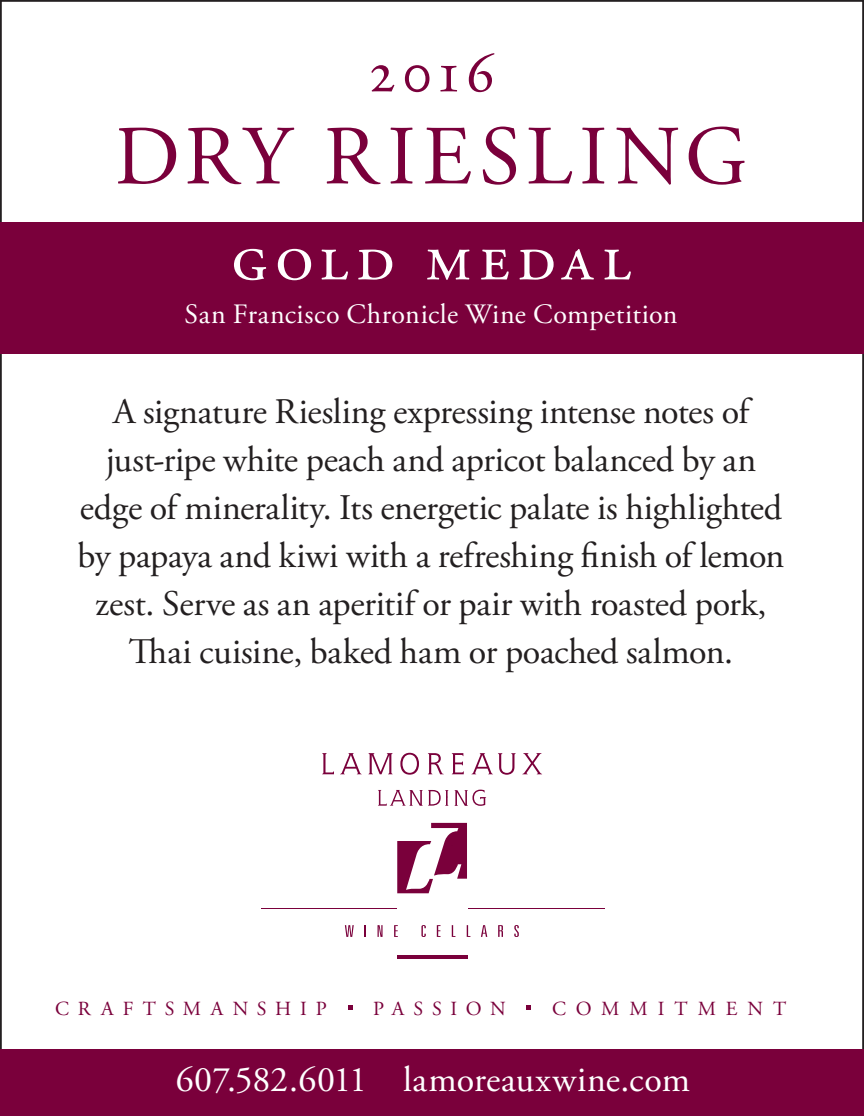
<style>
.page{position:relative;width:864px;height:1116px;background:#fff}
.page>*{position:absolute;margin:0;border:0;box-sizing:border-box;transform-origin:0 0}
.t1{font:84px "Adobe Garamond Pro";letter-spacing:.08em;color:#7a003b}
.t2{font:68px "Adobe Garamond Pro";letter-spacing:.115em;color:#fff}
.t3{font:60px "Adobe Garamond Pro";color:#7a003b}
.t4{font:36px/48px "Adobe Garamond Pro";letter-spacing:-.01em;color:#231f20;text-align:center}
.t5{font:36px "Adobe Garamond Pro";letter-spacing:.01em;color:#fff}
.t6{font:28px "Adobe Garamond Pro";letter-spacing:.02em;color:#fff}
.t7{font:20px "Adobe Garamond Pro";letter-spacing:.46em;color:#7a003b}
.t8{font:20px "Adobe Garamond Pro";letter-spacing:.5em;color:#7a003b}
.t9{font:20px "Adobe Garamond Pro";letter-spacing:.425em;color:#7a003b}
</style>
<div class="page">
<div style="left:0;top:1049px;width:864px;height:67px;background:#7a003b"></div>
<svg style="left:348px;top:1006px;width:4px;height:4px"></svg>
<svg style="left:527px;top:1006px;width:4px;height:4px"></svg>
<svg style="left:345px;top:925px;width:9px;height:12px"></svg>
<svg style="left:365px;top:925px;width:1px;height:12px"></svg>
<svg style="left:378px;top:925px;width:5px;height:12px"></svg>
<svg style="left:394px;top:925px;width:4px;height:12px"></svg>
<svg style="left:421px;top:925px;width:5px;height:12px"></svg>
<svg style="left:437px;top:925px;width:4px;height:12px"></svg>
<svg style="left:452px;top:925px;width:3px;height:12px"></svg>
<svg style="left:467px;top:925px;width:3px;height:12px"></svg>
<svg style="left:481px;top:925px;width:6px;height:12px"></svg>
<svg style="left:498px;top:925px;width:5px;height:12px"></svg>
<svg style="left:514px;top:925px;width:5px;height:12px"></svg>
<svg style="left:397px;top:823px;width:70px;height:70px"></svg>
<hr style="left:397px;top:955px;width:70px;height:4px;background:#7a003b">
<svg style="left:322px;top:753px;width:12px;height:21px"></svg>
<svg style="left:400px;top:753px;width:19px;height:22px"></svg>
<svg style="left:452px;top:753px;width:12px;height:21px"></svg>
<svg style="left:522px;top:753px;width:20px;height:21px"></svg>
<svg style="left:340px;top:753px;width:22px;height:21px"></svg>
<svg style="left:471px;top:753px;width:45px;height:22px"></svg>
<svg style="left:368px;top:753px;width:25px;height:21px"></svg>
<svg style="left:428px;top:753px;width:16px;height:21px"></svg>
<svg style="left:378px;top:790px;width:108px;height:16px"></svg>
<hr style="left:261px;top:908px;width:136px;height:1px;background:#7a003b">
<hr style="left:468px;top:908px;width:136px;height:1px;background:#7a003b">
<div style="left:0;top:222px;width:864px;height:132px;background:#7a003b"></div>
<p class="t3" style="left:367px;top:36px;width:129px">2016</p>
<p class="t1" style="left:115px;top:106px;width:635px">DRY RIESLING</p>
<p class="t2" style="left:231px;top:217px;width:401px">gold medal</p>
<p class="t6" style="left:185px;top:298px;width:495px">San Francisco Chronicle Wine Competition</p>
<p class="t4" style="left:78px;top:389px;width:708px">A signature Riesling expressing intense notes of just-ripe white peach and apricot balanced by an edge of minerality. Its energetic palate is highlighted by papaya and kiwi with a refreshing finish of lemon zest. Serve as an aperitif or pair with roasted pork, Thai cuisine, baked ham or poached salmon.</p>
<p class="t7" style="left:55px;top:996px;width:273px">CRAFTSMANSHIP</p>
<p class="t9" style="left:373px;top:996px;width:134px">PASSION</p>
<p class="t8" style="left:552px;top:996px;width:236px">COMMITMENT</p>
<p class="t5" style="left:176px;top:1058px;width:516px">607.582.6011 lamoreauxwine.com</p>
</div>
